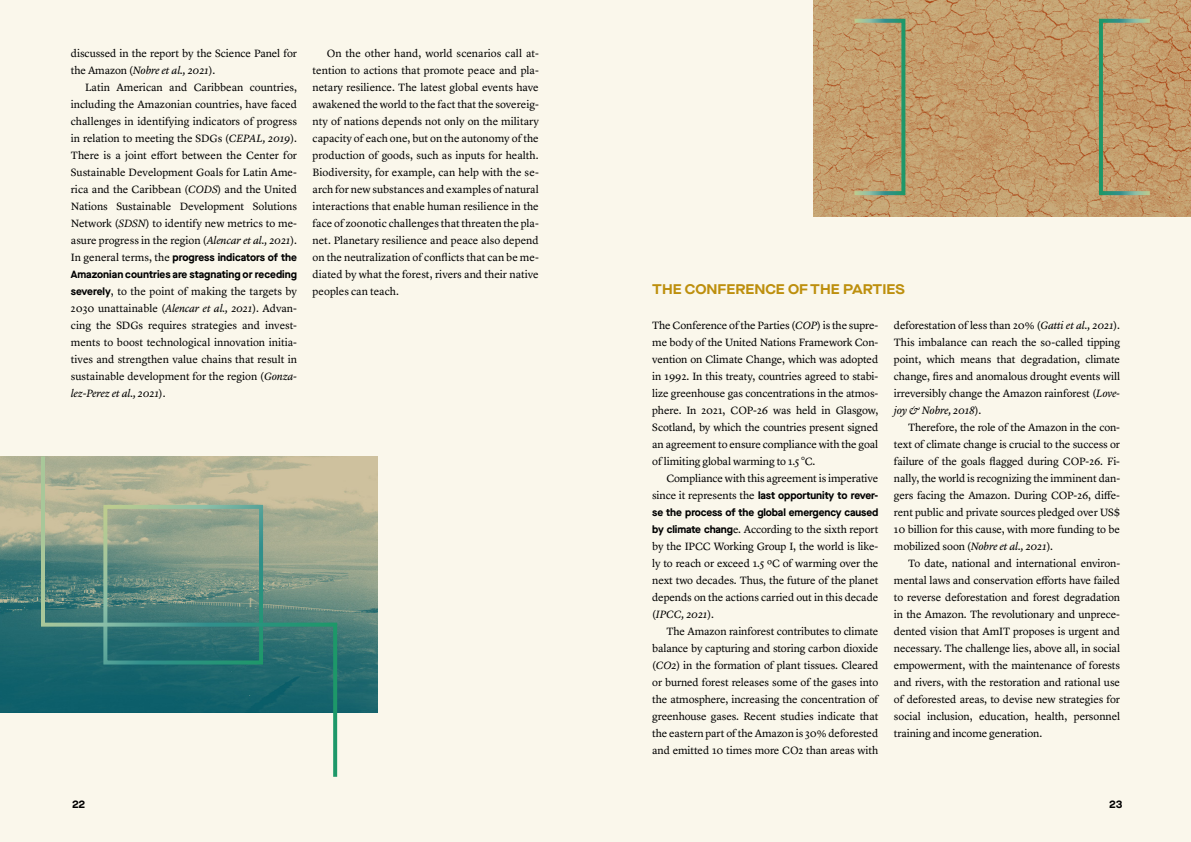
<style>
.page{position:relative;width:1191px;height:842px;background:#faf7eb}
.page>*{position:absolute;margin:0;border:0;box-sizing:border-box;transform-origin:0 0}
.t1{font:700 expanded 14px "Maison Neue";color:#bd8f0d}
.t2{font:11px/17px "Lyon Text";letter-spacing:-.01em;color:#000;text-align:justify}
.t3{font:700 11px "Maison Neue";color:#000}
.t4{font:700 10.5px/17px "Maison Neue";letter-spacing:-.01em;color:#000}
.s1{font-style:italic}
.s2{font-family:"Lyon Text";font-weight:400;font-size:11px}
.s3{font-family:"Maison Neue";font-weight:700;font-size:10.5px}
</style>
<div class="page">
<img style="left:813px;top:0;width:378px;height:216px">
<img style="left:0;top:456px;width:377px;height:257px">
<svg style="left:39px;top:456px;width:300px;height:321px"></svg>
<p class="t2" style="left:71px;top:44px;width:228px">discussed in the report by the Science Panel for the Amazon (<span class="s1">Nobre et al., 2021</span>).</p>
<p class="t2" style="left:71px;top:78px;width:228px;text-indent:14px">Latin American and Caribbean countries, including the Amazonian countries, have faced challenges in identifying indicators of progress in relation to meeting the SDGs (<span class="s1">CEPAL, 2019</span>).<br>There is a joint effort between the Center for Sustainable Development Goals for Latin Ame&shy;rica and the Caribbean (<span class="s1">CODS</span>) and the United Nations Sustainable Development Solutions Network (<span class="s1">SDSN</span>) to identify new metrics to me&shy;asure progress in the region (<span class="s1">Alencar et al., 2021</span>).</p>
<p class="t4" style="left:71px;top:248px;width:228px"><span class="s2">In general terms, the</span> progress indicators of the<br>Amazonian countries are stagnating or receding</p>
<p class="t2" style="left:71px;top:282px;width:228px"><span class="s3">severely</span>, to the point of making the targets by 2030 unattainable (<span class="s1">Alencar et al., 2021</span>). Advan&shy;cing the SDGs requires strategies and invest&shy;ments to boost technological innovation initia&shy;tives and strengthen value chains that result in sustainable development for the region (<span class="s1">Gonza&shy;lez-Perez et al., 2021</span>).</p>
<p class="t2" style="left:313px;top:44px;width:228px;text-indent:14px">On the other hand, world scenarios call at&shy;tention to actions that promote peace and pla&shy;netary resilience. The latest global events have awakened the world to the fact that the sovereig&shy;nty of nations depends not only on the military capacity of each one, but on the autonomy of the production of goods, such as inputs for health.<br>Biodiversity, for example, can help with the se&shy;arch for new substances and examples of natural interactions that enable human resilience in the face of zoonotic challenges that threaten the pla&shy;net. Planetary resilience and peace also depend on the neutralization of conflicts that can be me&shy;diated by what the forest, rivers and their native peoples can teach.</p>
<p class="t1" style="left:652px;top:280px;width:254px">THE CONFERENCE OF THE PARTIES</p>
<p class="t2" style="left:652px;top:316px;width:228px">The Conference of the Parties (<span class="s1">COP</span>) is the supre&shy;me body of the United Nations Framework Con&shy;vention on Climate Change, which was adopted in 1992. In this treaty, countries agreed to stabi&shy;lize greenhouse gas concentrations in the atmos&shy;phere. In 2021, COP-26 was held in Glasgow, Scotland, by which the countries present signed an agreement to ensure compliance with the goal of limiting global warming to 1.5 °C.</p>
<p class="t2" style="left:666px;top:468px;width:213px">Compliance with this agreement is imperative</p>
<p class="t4" style="left:652px;top:486px;width:228px"><span class="s2">since it represents the</span> last opportunity to rever&shy;se the process of the global emergency caused</p>
<p class="t2" style="left:652px;top:520px;width:228px"><span class="s3">by climate chang</span>e. According to the sixth report by the IPCC Working Group I, the world is like&shy;ly to reach or exceed 1.5 ºC of warming over the next two decades. Thus, the future of the planet depends on the actions carried out in this decade (<span class="s1">IPCC, 2021</span>).</p>
<p class="t2" style="left:652px;top:622px;width:228px;text-indent:14px">The Amazon rainforest contributes to climate balance by capturing and storing carbon dioxide (<span class="s1">CO2</span>) in the formation of plant tissues. Cleared or burned forest releases some of the gases into the atmosphere, increasing the concentration of greenhouse gases. Recent studies indicate that the eastern part of the Amazon is 30% deforested and emitted 10 times more CO2 than areas with</p>
<p class="t2" style="left:894px;top:316px;width:228px">deforestation of less than 20% (<span class="s1">Gatti et al., 2021</span>).<br>This imbalance can reach the so-called tipping point, which means that degradation, climate change, fires and anomalous drought events will irreversibly change the Amazon rainforest (<span class="s1">Love&shy;joy &amp; Nobre, 2018</span>).</p>
<p class="t2" style="left:894px;top:418px;width:228px;text-indent:14px">Therefore, the role of the Amazon in the con&shy;text of climate change is crucial to the success or failure of the goals flagged during COP-26. Fi&shy;nally, the world is recognizing the imminent dan&shy;gers facing the Amazon. During COP-26, diffe&shy;rent public and private sources pledged over US$ 10 billion for this cause, with more funding to be mobilized soon (<span class="s1">Nobre et al., 2021</span>).</p>
<p class="t2" style="left:894px;top:553px;width:228px;text-indent:14px">To date, national and international environ&shy;mental laws and conservation efforts have failed to reverse deforestation and forest degradation in the Amazon. The revolutionary and unprece&shy;dented vision that AmIT proposes is urgent and necessary. The challenge lies, above all, in social empowerment, with the maintenance of forests and rivers, with the restoration and rational use of deforested areas, to devise new strategies for social inclusion, education, health, personnel training and income generation.</p>
<p class="t3" style="left:72px;top:796px;width:15px">22</p>
<p class="t3" style="left:1109px;top:796px;width:15px">23</p>
</div>
